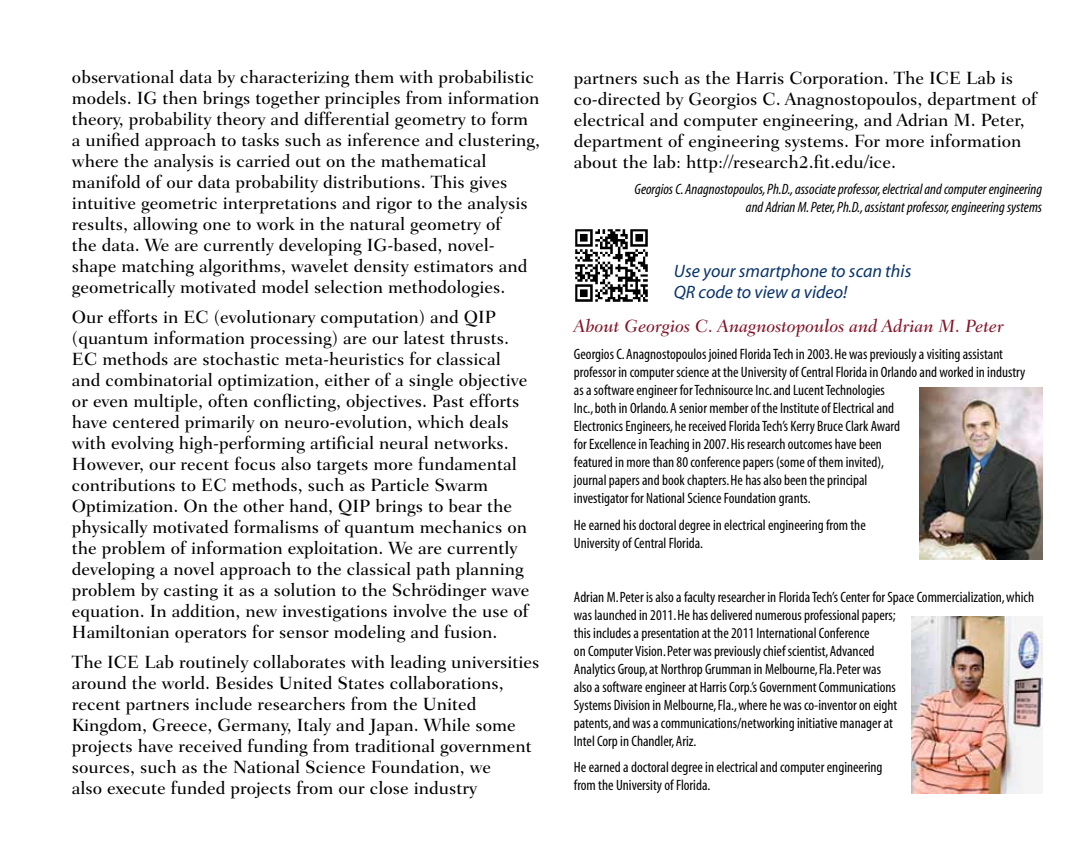
<style>
.page{position:relative;width:1080px;height:864px;background:#fff}
.page>*{position:absolute;margin:0;border:0;box-sizing:border-box;transform-origin:0 0}
.t1{font:500 18px/21px "Fairfield LH";color:#000}
.t2{font:italic 500 18px "Fairfield LH";color:#831326}
.t3{font:italic 18px/21px "Myriad";color:#08336a}
.t4{font:condensed 15px/18px "Myriad";color:#000}
.t5{font:italic condensed 15px/18px "Myriad";color:#000;text-align:right}
</style>
<div class="page">
<img style="left:920px;top:388px;width:122px;height:171px">
<img style="left:912px;top:616px;width:130px;height:178px">
<img style="left:575px;top:229px;width:73px;height:73px">
<p class="t1" style="left:72px;top:67px;width:470px">observational data by characterizing them with probabilistic models. IG then brings together principles from information theory, probability theory and differential geometry to form a unified approach to tasks such as inference and clustering, where the analysis is carried out on the mathematical manifold of our data probability distributions. This gives intuitive geometric interpretations and rigor to the analysis results, allowing one to work in the natural geometry of<br>the data. We are currently developing IG-based, novel&shy;shape matching algorithms, wavelet density estimators and geometrically motivated model selection methodologies.</p>
<p class="t1" style="left:72px;top:307px;width:459px">Our efforts in EC (evolutionary computation) and QIP (quantum information processing) are our latest thrusts.<br>EC methods are stochastic meta-heuristics for classical and combinatorial optimization, either of a single objective or even multiple, often conflicting, objectives. Past efforts have centered primarily on neuro-evolution, which deals with evolving high-performing artificial neural networks.<br>However, our recent focus also targets more fundamental contributions to EC methods, such as Particle Swarm Optimization. On the other hand, QIP brings to bear the physically motivated formalisms of quantum mechanics on the problem of information exploitation. We are currently developing a novel approach to the classical path planning problem by casting it as a solution to the Schrödinger wave equation. In addition, new investigations involve the use of Hamiltonian operators for sensor modeling and fusion.</p>
<p class="t1" style="left:72px;top:652px;width:469px">The ICE Lab routinely collaborates with leading universities around the world. Besides United States collaborations, recent partners include researchers from the United Kingdom, Greece, Germany, Italy and Japan. While some projects have received funding from traditional government sources, such as the National Science Foundation, we<br>also execute funded projects from our close industry</p>
<p class="t1" style="left:574px;top:67px;width:465px">partners such as the Harris Corporation. The ICE Lab is co-directed by Georgios C. Anagnostopoulos, department of electrical and computer engineering, and Adrian M. Peter, department of engineering systems. For more information about the lab: http://research2.fit.edu/ice.</p>
<p class="t5" style="left:635px;top:181px;width:409px">Georgios C. Anagnostopoulos, Ph.D., associate professor, electrical and computer engineering and Adrian M. Peter, Ph.D., assistant professor, engineering systems</p>
<p class="t3" style="left:674px;top:261px;width:239px">Use your smartphone to scan this<br>QR code to view a video!</p>
<p class="t2" style="left:574px;top:316px;width:431px">About Georgios C. Anagnostopoulos and Adrian M. Peter</p>
<p class="t4" style="left:574px;top:346px;width:453px">Georgios C. Anagnostopoulos joined Florida Tech in 2003. He was previously a visiting assistant professor in computer science at the University of Central Florida in Orlando and worked in industry as a software engineer for Technisource Inc. and Lucent Technologies<br>Inc., both in Orlando. A senior member of the Institute of Electrical and<br>Electronics Engineers, he received Florida Tech’s Kerry Bruce Clark Award<br>for Excellence in Teaching in 2007. His research outcomes have been<br>featured in more than 80 conference papers (some of them invited),<br>journal papers and book chapters. He has also been the principal<br>investigator for National Science Foundation grants.</p>
<p class="t4" style="left:574px;top:516px;width:293px">He earned his doctoral degree in electrical engineering from the<br>University of Central Florida.</p>
<p class="t4" style="left:574px;top:588px;width:462px">Adrian M. Peter is also a faculty researcher in Florida Tech’s Center for Space Commercialization, which was launched in 2011. He has delivered numerous professional papers;<br>this includes a presentation at the 2011 International Conference<br>on Computer Vision. Peter was previously chief scientist, Advanced<br>Analytics Group, at Northrop Grumman in Melbourne, Fla. Peter was<br>also a software engineer at Harris Corp.’s Government Communications<br>Systems Division in Melbourne, Fla., where he was co-inventor on eight<br>patents, and was a communications/networking initiative manager at<br>Intel Corp in Chandler, Ariz.</p>
<p class="t4" style="left:574px;top:759px;width:310px">He earned a doctoral degree in electrical and computer engineering from the University of Florida.</p>
</div>
